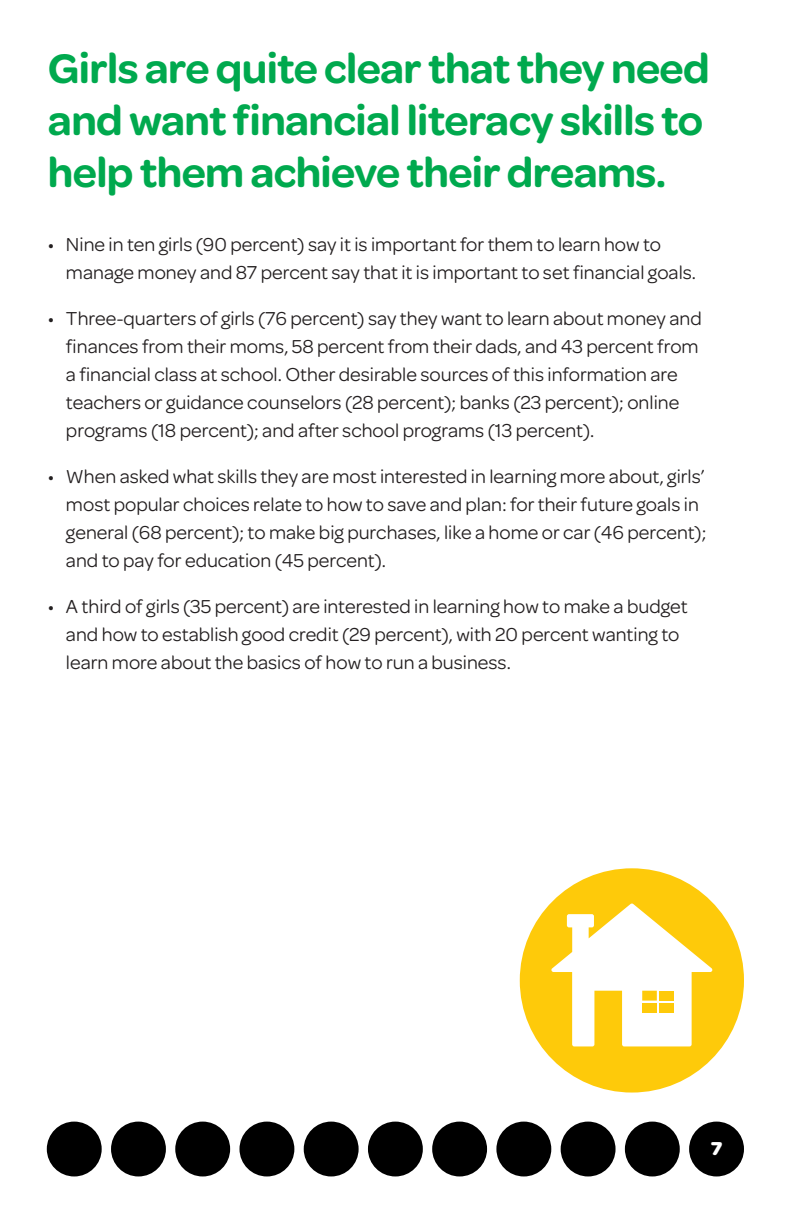
<style>
.page{position:relative;width:792px;height:1224px;background:#fff}
.page>*{position:absolute;margin:0;border:0;box-sizing:border-box;transform-origin:0 0}
.t1{font:600 44px/52px "Omnes Girl Scouts";letter-spacing:-.015em;color:#00a94e}
.body_copy{font:20px/28px "Omnes Girl Scouts";color:#231f20}
.t2{font:700 20px "Omnes Girl Scouts";color:#fff}
</style>
<div class="page">
<svg style="left:111px;top:1122px;width:55px;height:54px"></svg>
<div style="left:47px;top:1122px;width:55px;height:54px;background:#000;border-radius:50%"></div>
<div style="left:496px;top:1122px;width:55px;height:54px;background:#000;border-radius:50%"></div>
<div style="left:625px;top:1122px;width:55px;height:54px;background:#000;border-radius:50%"></div>
<div style="left:689px;top:1122px;width:55px;height:54px;background:#000;border-radius:50%"></div>
<div style="left:175px;top:1122px;width:55px;height:54px;background:#000;border-radius:50%"></div>
<div style="left:304px;top:1122px;width:55px;height:54px;background:#000;border-radius:50%"></div>
<div style="left:368px;top:1122px;width:55px;height:54px;background:#000;border-radius:50%"></div>
<div style="left:432px;top:1122px;width:55px;height:54px;background:#000;border-radius:50%"></div>
<div style="left:561px;top:1122px;width:55px;height:54px;background:#000;border-radius:50%"></div>
<div style="left:239px;top:1122px;width:55px;height:54px;background:#000;border-radius:50%"></div>
<svg style="left:520px;top:868px;width:224px;height:225px;fill:#feca0a"></svg>
<p class="t1" style="left:48px;top:40px;width:663px">Girls are quite clear that they need and want financial literacy skills to help them achieve their dreams.</p>
<p class="body_copy" style="left:66px;top:229px;width:632px;text-indent:-18px">• Nine in ten girls (90 percent) say it is important for them to learn how to manage money and 87 percent say that it is important to set financial goals.</p>
<p class="body_copy" style="left:66px;top:303px;width:637px;text-indent:-18px">• Three-quarters of girls (76 percent) say they want to learn about money and finances from their moms, 58 percent from their dads, and 43 percent from a financial class at school. Other desirable sources of this information are teachers or guidance counselors (28 percent); banks (23 percent); online programs (18 percent); and after school programs (13 percent).</p>
<p class="body_copy" style="left:66px;top:461px;width:642px;text-indent:-18px">• When asked what skills they are most interested in learning more about, girls’ most popular choices relate to how to save and plan: for their future goals in general (68 percent); to make big purchases, like a home or car (46 percent); and to pay for education (45 percent).</p>
<p class="body_copy" style="left:66px;top:591px;width:623px;text-indent:-18px">• A third of girls (35 percent) are interested in learning how to make a budget and how to establish good credit (29 percent), with 20 percent wanting to learn more about the basics of how to run a business.</p>
<p class="t2" style="left:711px;top:1134px;width:13px">7</p>
</div>
